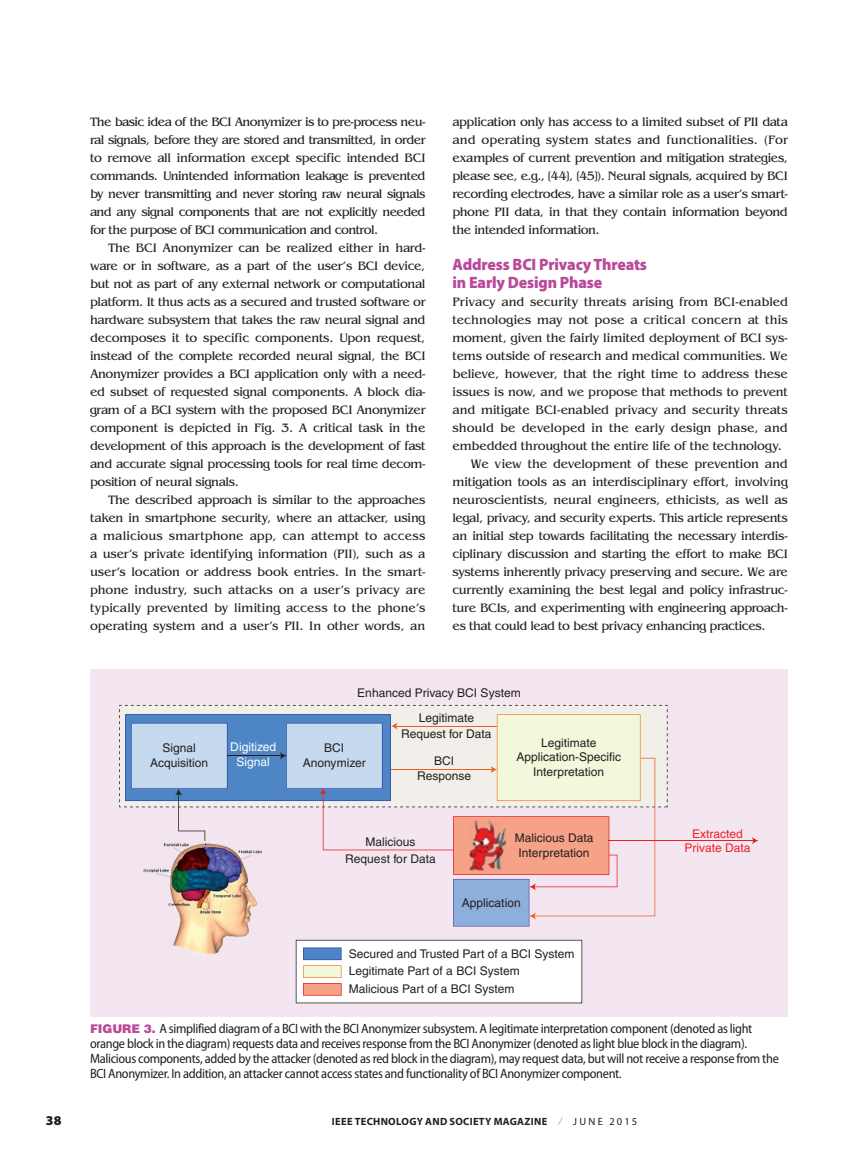
<style>
.page{position:relative;width:851px;height:1161px;background:#fff}
.page>*{position:absolute;margin:0;border:0;box-sizing:border-box;transform-origin:0 0}
.t1{font:900 16.5px/18px "Myriad Pro";letter-spacing:-.01em;color:#ba499b;scale:.95 1}
.t2{font:semi-condensed 13.5px/15px "Myriad Pro";letter-spacing:-.025em;color:#231f20}
.t3{font:900 13.5px "Myriad Pro";color:#231f20}
.t4{font:12.75px/18px "Benguiat Std";letter-spacing:-.02em;color:#231f20;text-align:justify}
.t5{font:12.75px "Benguiat Std";letter-spacing:.005em;color:#231f20}
.t6{font:12.75px "Benguiat Std";color:#231f20}
.t7{font:12px/14.4px "Helvetica";color:#231f20;text-align:center}
.t8{font:12px/14.4px "Helvetica";color:#ed2225;text-align:center}
.t9{font:12px/15px "Helvetica";color:#fff;text-align:center}
.t10{font:700 10.5px "Myriad Pro";letter-spacing:.03em;color:#231f20}
.t11{font:10.5px "Myriad Pro";letter-spacing:.21em;color:#231f20}
.s1{font-family:"Helvetica LT Std";font-weight:900;font-stretch:normal;font-size:12px;color:#ba499b}
.s2{font-family:"Helvetica LT Std";font-weight:900;color:#bcbdc0}
</style>
<div class="page">
<div style="left:90px;top:669px;width:697px;height:348px;background:#f4e6f0"></div>
<svg style="left:119px;top:705px;width:548px;height:102px"></svg>
<svg style="left:125px;top:714px;width:530px;height:213px"></svg>
<hr style="left:608px;top:840px;width:145px;height:1px;background:#e91f26">
<svg style="left:752px;top:837px;width:6px;height:7px"></svg>
<img style="left:143px;top:841px;width:120px;height:113px">
<img style="left:469px;top:821px;width:37px;height:49px">
<svg style="left:296px;top:940px;width:286px;height:63px;background:#f5f3f3"></svg>
<p class="t4" style="left:90px;top:113px;width:337px">The basic idea of the BCI Anonymizer is to pre-process neu&shy;ral signals, before they are stored and transmitted, in order to remove all information except specific intended BCI commands. Unintended information leakage is prevented by never transmitting and never storing raw neural signals and any signal components that are not explicitly needed for the purpose of BCI communication and control.</p>
<p class="t4" style="left:90px;top:239px;width:337px;text-indent:18px">The BCI Anonymizer can be realized either in hard&shy;ware or in software, as a part of the user’s BCI device, but not as part of any external network or computational platform. It thus acts as a secured and trusted software or hardware subsystem that takes the raw neural signal and decomposes it to specific components. Upon request, instead of the complete recorded neural signal, the BCI Anonymizer provides a BCI application only with a need&shy;ed subset of requested signal components. A block dia&shy;gram of a BCI system with the proposed BCI Anonymizer component is depicted in Fig. 3. A critical task in the development of this approach is the development of fast and accurate signal processing tools for real time decom&shy;position of neural signals.</p>
<p class="t4" style="left:90px;top:491px;width:337px;text-indent:18px">The described approach is similar to the approaches taken in smartphone security, where an attacker, using a malicious smartphone app, can attempt to access a user’s private identifying information (PII), such as a user’s location or address book entries. In the smart&shy;phone industry, such attacks on a user’s privacy are typically prevented by limiting access to the phone’s operating system and a user’s PII. In other words, an</p>
<p class="t4" style="left:452px;top:113px;width:337px">application only has access to a limited subset of PII data and operating system states and functionalities. (For examples of current prevention and mitigation strategies, please see, e.g., [44], [45]). Neural signals, acquired by BCI recording electrodes, have a similar role as a user’s smart&shy;phone PII data, in that they contain information beyond the intended information.</p>
<p class="t1" style="left:452px;top:256px;width:206px">Address BCI Privacy Threats in Early Design Phase</p>
<p class="t6" style="left:452px;top:295px;width:337px">Privacy and security threats arising from BCI-enabled</p>
<p class="t5" style="left:452px;top:313px;width:337px">technologies may not pose a critical concern at this</p>
<p class="t4" style="left:452px;top:329px;width:337px">moment, given the fairly limited deployment of BCI sys-</p>
<p class="t4" style="left:452px;top:347px;width:337px">tems outside of research and medical communities. We</p>
<p class="t4" style="left:452px;top:365px;width:337px">believe, however, that the right time to address these</p>
<p class="t4" style="left:452px;top:383px;width:337px">issues is now, and we propose that methods to prevent</p>
<p class="t4" style="left:452px;top:401px;width:337px">and mitigate BCI-enabled privacy and security threats</p>
<p class="t5" style="left:452px;top:421px;width:337px">should be developed in the early design phase, and</p>
<p class="t4" style="left:452px;top:437px;width:331px">embedded throughout the entire life of the technology.</p>
<p class="t4" style="left:470px;top:455px;width:319px">We view the development of these prevention and</p>
<p class="t4" style="left:452px;top:473px;width:337px">mitigation tools as an interdisciplinary effort, involving</p>
<p class="t4" style="left:452px;top:491px;width:337px">neuroscientists, neural engineers, ethicists, as well as</p>
<p class="t4" style="left:452px;top:509px;width:337px">legal, privacy, and security experts. This article represents</p>
<p class="t4" style="left:452px;top:527px;width:337px">an initial step towards facilitating the necessary interdis-</p>
<p class="t4" style="left:452px;top:545px;width:337px">ciplinary discussion and starting the effort to make BCI</p>
<p class="t4" style="left:452px;top:563px;width:337px">systems inherently privacy preserving and secure. We are</p>
<p class="t4" style="left:452px;top:581px;width:337px">currently examining the best legal and policy infrastruc-</p>
<p class="t4" style="left:452px;top:599px;width:337px">ture BCIs, and experimenting with engineering approach-</p>
<p class="t4" style="left:452px;top:617px;width:314px">es that could lead to best privacy enhancing practices.</p>
<p class="t7" style="left:357px;top:686px;width:165px">Enhanced Privacy BCI System</p>
<p class="t7" style="left:150px;top:741px;width:60px">Signal<br>Acquisition</p>
<p class="t9" style="left:230px;top:739px;width:47px">Digitized<br>Signal</p>
<p class="t7" style="left:303px;top:741px;width:64px">BCI<br>Anonymizer</p>
<p class="t7" style="left:401px;top:709px;width:92px;line-height:16.5px">Legitimate<br>Request for Data</p>
<p class="t7" style="left:417px;top:754px;width:56px">BCI<br>Response</p>
<p class="t7" style="left:345px;top:834px;width:92px;line-height:16.5px">Malicious<br>Request for Data</p>
<p class="t7" style="left:516px;top:736px;width:106px">Legitimate<br>Application-Specific<br>Interpretation</p>
<p class="t7" style="left:514px;top:831px;width:80px">Malicious Data<br>Interpretation</p>
<p class="t7" style="left:462px;top:895px;width:60px">Application</p>
<p class="t8" style="left:684px;top:826px;width:67px">Extracted<br>Private Data</p>
<p class="t7" style="left:349px;top:944px;width:227px;line-height:17.9px;text-align:left">Secured and Trusted Part of a BCI System<br>Legitimate Part of a BCI System<br>Malicious Part of a BCI System</p>
<p class="t2" style="left:90px;top:1021px;width:690px"><span class="s1">FIGURE 3.</span> A simplified diagram of a BCI with the BCI Anonymizer subsystem. A legitimate interpretation component (denoted as light orange block in the diagram) requests data and receives response from the BCI Anonymizer (denoted as light blue block in the diagram).<br>Malicious components, added by the attacker (denoted as red block in the diagram), may request data, but will not receive a response from the BCI Anonymizer. In addition, an attacker cannot access states and functionality of BCI Anonymizer component.</p>
<p class="t3" style="left:46px;top:1113px;width:17px">38</p>
<p class="t10" style="left:332px;top:1116px;width:216px">IEEE TECHNOLOGY AND SOCIETY MAGAZINE</p>
<p class="t11" style="left:559px;top:1116px;width:79px"><span class="s2">∕</span> JUNE 2015</p>
</div>
